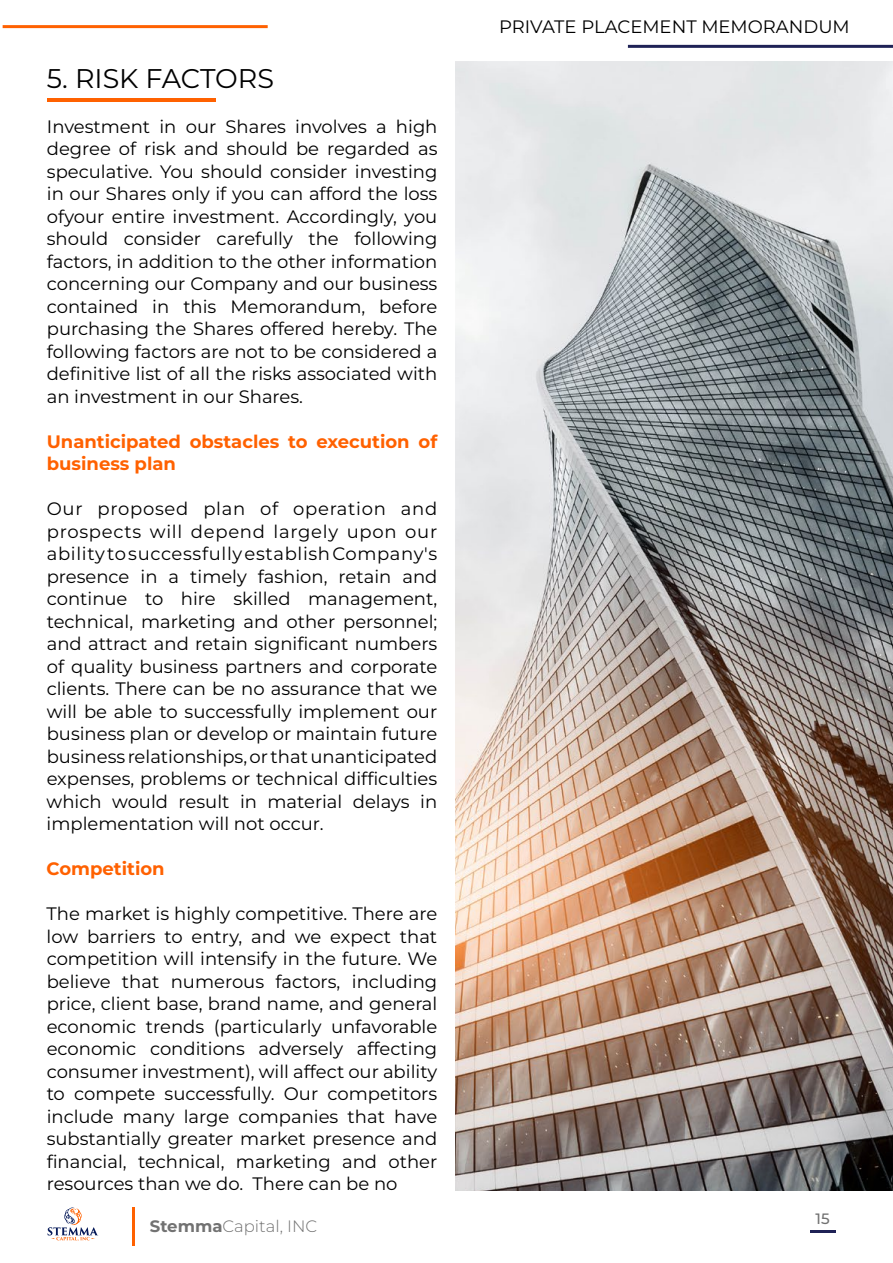
<style>
.page{position:relative;width:893px;height:1263px;background:#fff}
.page>*{position:absolute;margin:0;border:0;box-sizing:border-box;transform-origin:0 0}
.t1{font:27px "Montserrat";color:#000}
.t2{font:18px/22.5px "Montserrat";color:#000;text-align:justify}
.t3{font:700 18px/22.5px "Montserrat";color:#ff6100}
.t4{font:300 16.5px "Montserrat";color:#727272}
.t5{font:500 15px "Montserrat";color:#727272}
.s1{font-weight:700}
</style>
<div class="page">
<hr style="left:810px;top:1231px;width:26px;height:2px;background:#1f2256">
<hr style="left:3px;top:25px;width:265px;height:3px;background:#ff6100">
<hr style="left:133px;top:1207px;width:2px;height:39px;background:#ff6100">
<hr style="left:628px;top:45px;width:265px;height:3px;background:#1f2256">
<svg style="left:48px;top:1207px;width:50px;height:34px"></svg>
<hr style="left:47px;top:98px;width:169px;height:3px;background:#ff6100">
<img style="left:455px;top:61px;width:438px;height:1130px">
<h1 class="t1" style="left:47px;top:60px;width:229px">5. RISK FACTORS</h1>
<p class="t2" style="left:47px;top:115px;width:392px">Investment in our Shares involves a high degree of risk and should be regarded as speculative. You should consider investing in our Shares only if you can afford the loss ofyour entire investment. Accordingly, you should consider carefully the following factors, in addition to the other information concerning our Company and our business contained in this Memorandum, before purchasing the Shares offered hereby. The following factors are not to be considered a definitive list of all the risks associated with an investment in our Shares.</p>
<p class="t3" style="left:47px;top:430px;width:392px">Unanticipated obstacles to execution of business plan</p>
<p class="t2" style="left:47px;top:497px;width:392px">Our proposed plan of operation and prospects will depend largely upon our abilitytosuccessfullyestablishCompany's presence in a timely fashion, retain and continue to hire skilled management, technical, marketing and other personnel; and attract and retain significant numbers of quality business partners and corporate clients. There can be no assurance that we will be able to successfully implement our business plan or develop or maintain future business relationships,or thatunanticipated expenses, problems or technical difficulties which would result in material delays in implementation will not occur.</p>
<p class="t3" style="left:47px;top:857px;width:120px">Competition</p>
<p class="t2" style="left:47px;top:902px;width:392px">The market is highly competitive. There are low barriers to entry, and we expect that competition will intensify in the future. We believe that numerous factors, including price, client base, brand name, and general economic trends (particularly unfavorable economic conditions adversely affecting consumer investment), will affect our ability to compete successfully. Our competitors include many large companies that have substantially greater market presence and financial, technical, marketing and other resources than we do. There can be no</p>
<p class="t4" style="left:150px;top:1215px;width:169px"><span class="s1">Stemma</span>Capital, INC</p>
<p class="t2" style="left:499px;top:15px;width:352px">PRIVATE PLACEMENT MEMORANDUM</p>
<p class="t5" style="left:816px;top:1209px;width:16px">15</p>
</div>
